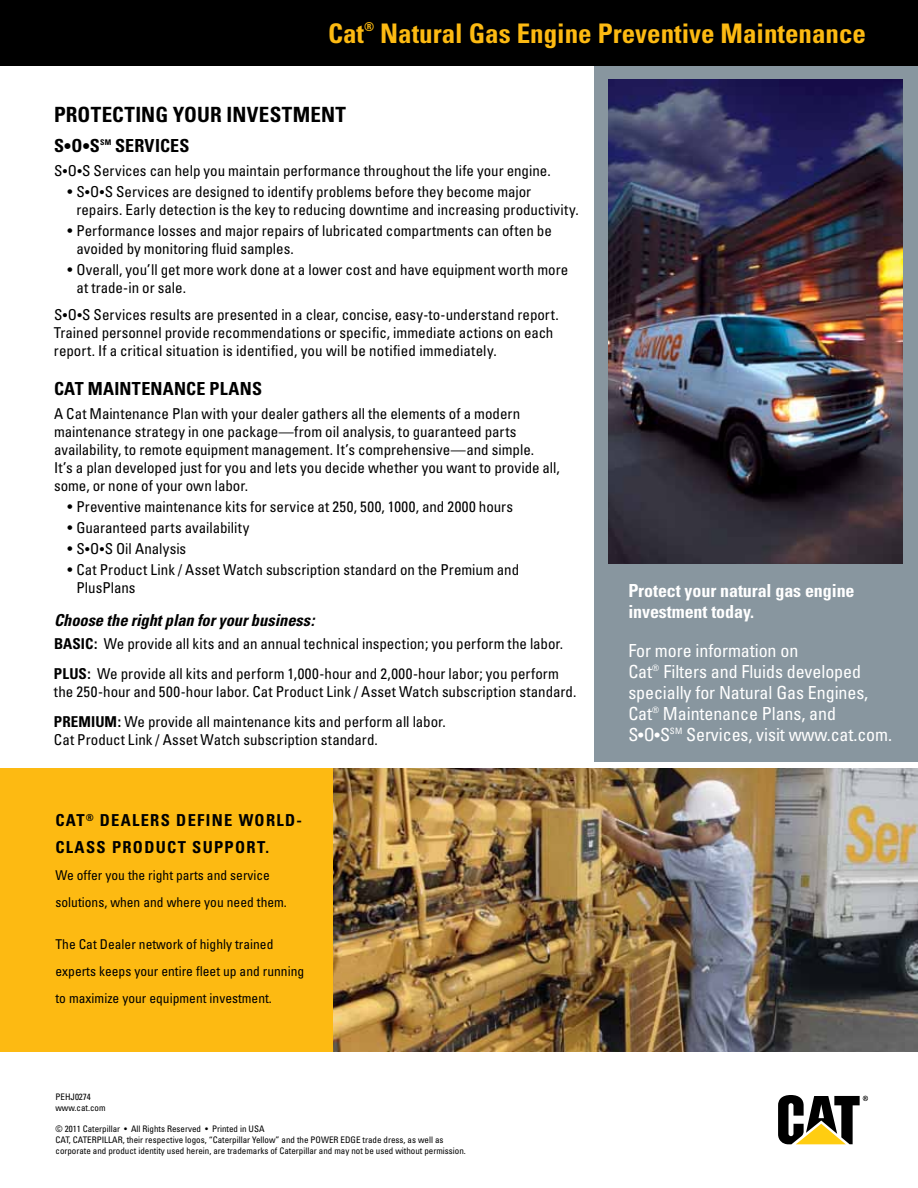
<style>
.page{position:relative;width:918px;height:1188px;background:#fff}
.page>*{position:absolute;margin:0;border:0;box-sizing:border-box;transform-origin:0 0}
.t1{font:700 condensed 27px "Univers";color:#fdba12}
.t2{font:700 condensed 21px "Univers";letter-spacing:.02em;color:#000}
.t3{font:condensed 18px/21px "Univers";letter-spacing:-.005em;color:#fff}
.t4{font:700 condensed 18px/21px "Univers";letter-spacing:-.005em;color:#fff}
.t5{font:700 condensed 18px "Univers";letter-spacing:.02em;color:#000}
.t6{font:700 condensed 16.5px/27px "Univers";letter-spacing:.08em;color:#000}
.t7{font:italic 700 condensed 16.5px "Univers";letter-spacing:-.005em;color:#000}
.t8{font:condensed 15px/18px "Univers";color:#000}
.t9{font:condensed 13.5px/27px "Univers";color:#000}
.t10{font:condensed 9px/10.8px "Univers";color:#000}
.t11{font:700 condensed 7.8px "Univers";color:#000}
.s1{font-size:16.5px}
.s2{font-size:13.5px}
.s3{font-weight:700}
</style>
<div class="page">
<img style="left:333px;top:768px;width:585px;height:284px">
<div style="left:594px;top:60px;width:324px;height:702px;background:#88969f"></div>
<div style="left:0;top:0;width:918px;height:66px;background:#000"></div>
<div style="left:0;top:768px;width:333px;height:284px;background:#fdba12"></div>
<svg style="left:778px;top:1095px;width:90px;height:49px"></svg>
<img style="left:608px;top:80px;width:295px;height:484px">
<h1 class="t1" style="left:328px;top:16px;width:540px">CAT<sup>®</sup> NATURAL GAS ENGINE PREVENTIVE MAINTENANCE</h1>
<h2 class="t2" style="left:54px;top:102px;width:254px">PROTECTING YOUR INVESTMEN</h2>
<h2 class="t2" style="left:336px;top:102px;width:12px">T</h2>
<p class="t5" style="left:54px;top:135px;width:46px">S<span class="s1">•</span>O<span class="s1">•</span>S</p>
<p class="t11" style="left:100px;top:137px;width:13px">SM</p>
<p class="t5" style="left:115px;top:135px;width:76px">SERVICES</p>
<p class="t8" style="left:54px;top:162px;width:498px">S<span class="s2">•</span>O<span class="s2">•</span>S Services can help you maintain performance throughout the life your engine.</p>
<p class="t8" style="left:77px;top:183px;width:504px;text-indent:-9px">• S<span class="s2">•</span>O<span class="s2">•</span>S Services are designed to identify problems before they become major repairs. Early detection is the key to reducing downtime and increasing productivity.</p>
<p class="t8" style="left:77px;top:222px;width:477px;text-indent:-9px">• Performance losses and major repairs of lubricated compartments can often be avoided by monitoring fluid samples.</p>
<p class="t8" style="left:77px;top:261px;width:493px;text-indent:-9px">• Overall, you’ll get more work done at a lower cost and have equipment worth more at trade-in or sale.</p>
<p class="t8" style="left:54px;top:306px;width:506px">S<span class="s2">•</span>O<span class="s2">•</span>S Services results are presented in a clear, concise, easy-to-understand report.<br>Trained personnel provide recommendations or specific, immediate actions on each report. If a critical situation is identified, you will be notified immediately.</p>
<p class="t5" style="left:54px;top:378px;width:132px">CAT MAINTENANCE</p>
<p class="t5" style="left:209px;top:378px;width:54px">PLANS</p>
<p class="t8" style="left:54px;top:405px;width:507px">A Cat Maintenance Plan with your dealer gathers all the elements of a modern maintenance strategy in one package—from oil analysis, to guaranteed parts availability, to remote equipment management. It’s comprehensive—and simple.<br>It’s a plan developed just for you and lets you decide whether you want to provide all, some, or none of your own labor.</p>
<p class="t8" style="left:68px;top:498px;width:447px">• Preventive maintenance kits for service at 250, 500, 1000, and 2000 hours</p>
<p class="t8" style="left:68px;top:519px;width:183px">• Guaranteed parts availability</p>
<p class="t8" style="left:68px;top:540px;width:120px">• S<span class="s2">•</span>O<span class="s2">•</span>S Oil Analysis</p>
<p class="t8" style="left:77px;top:561px;width:444px;text-indent:-9px">• Cat Product Link / Asset Watch subscription standard on the Premium and<br>PlusPlans</p>
<p class="t7" style="left:54px;top:610px;width:262px">Choose the right plan for your business:</p>
<p class="t8" style="left:54px;top:628px;width:511px;line-height:30px"><span class="s3">BASIC:</span> We provide all kits and an annual technical inspection; you perform the labor.<br><span class="s3">PLUS:</span> We provide all kits and perform 1,000-hour and 2,000-hour labor; you perform</p>
<p class="t8" style="left:54px;top:676px;width:524px;line-height:30px">the 250-hour and 500-hour labor. Cat Product Link / Asset Watch subscription standard.<br><span class="s3">PREMIUM:</span> We provide all maintenance kits and perform all labor.</p>
<p class="t8" style="left:54px;top:730px;width:326px">Cat Product Link / Asset Watch subscription standard.</p>
<p class="t6" style="left:55px;top:807px;width:248px">CAT<sup>®</sup> DEALERS DEFINE WORLD-<br>CLASS PRODUCT SUPPO</p>
<p class="t6" style="left:247px;top:834px;width:24px">RT.</p>
<p class="t9" style="left:56px;top:862px;width:233px">We offer you the right parts and service solutions, when and where you need them.</p>
<p class="t9" style="left:56px;top:931px;width:250px">The Cat Dealer network of highly trained experts keeps your entire fleet up and running to maximize your equipment investment.</p>
<p class="t10" style="left:56px;top:1091px;width:52px">PEHJ0274 www.cat.com</p>
<p class="t10" style="left:56px;top:1124px;width:412px">© 2011 Caterpillar • All Rights Reserved • Printed in USA<br>CAT, CATERPILLAR, their respective logos, “Caterpillar Yellow” and the POWER EDGE trade dress, as well as corporate and product identity used herein, are trademarks of Caterpillar and may not be used without permission.</p>
<p class="t4" style="left:628px;top:580px;width:228px">PROTECT YOUR NATURAL GAS ENGINE<br>INVESTMENT TODAY.</p>
<p class="t3" style="left:628px;top:640px;width:265px">For more information on<br>Cat<sup>®</sup> Filters and Fluids developed specially for Natural Gas Engines,<br>Cat<sup>®</sup> Maintenance Plans, and<br>S<span class="s1">•</span>O<span class="s1">•</span>S<sup>SM</sup> Services, visit www.cat.com.</p>
</div>
